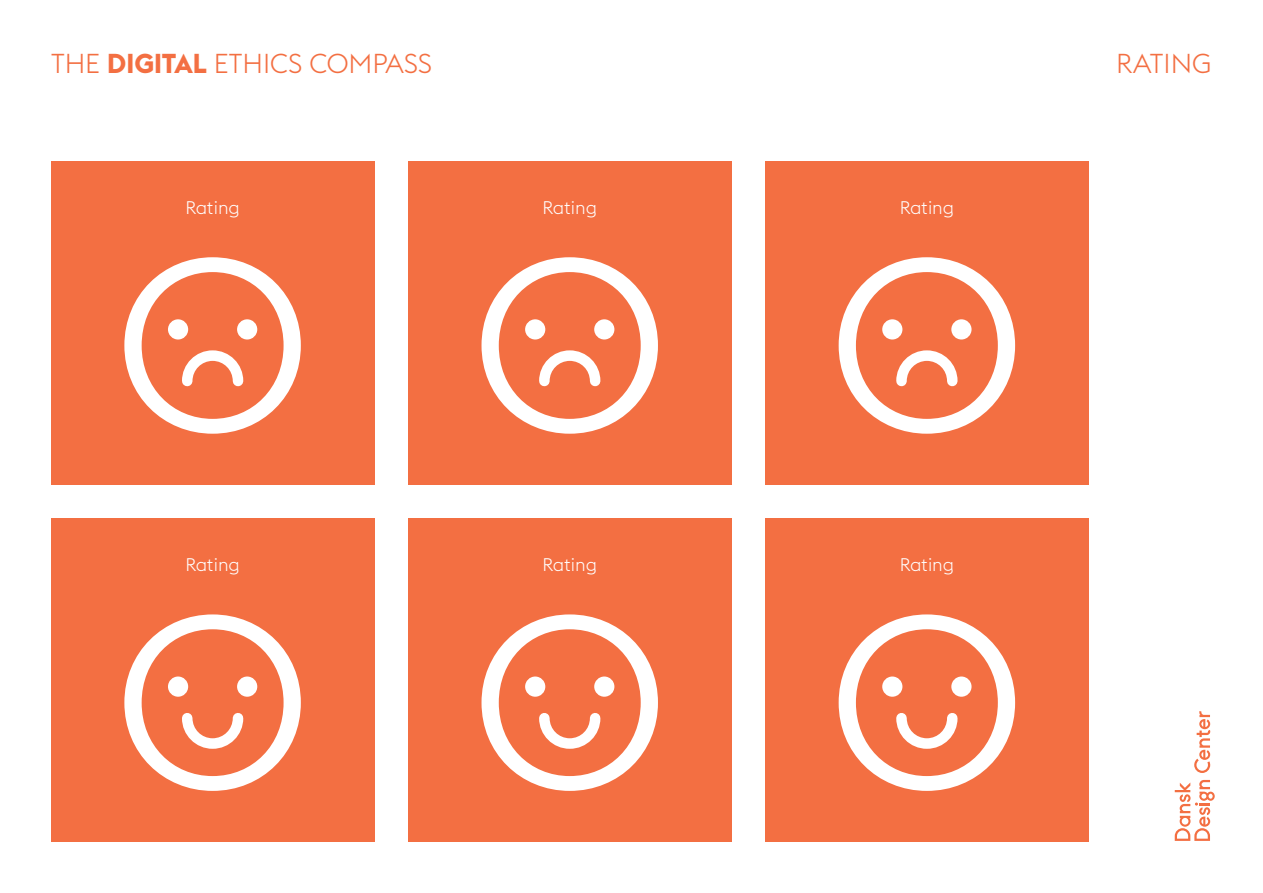
<style>
.page{position:relative;width:1263px;height:893px;background:#fff}
.page>*{position:absolute;margin:0;border:0;box-sizing:border-box;transform-origin:0 0}
.t1{font:300 243px "Euclid Flex";color:#fff}
.t2{font:300 27px "Euclid Flex";color:#f36f42}
.t3{font:300 18px "Euclid Flex";color:#fff}
.s1{font-weight:700}
</style>
<div class="page">
<svg style="left:1175px;top:780px;width:40px;height:61px"></svg>
<svg style="left:1194px;top:711px;width:16px;height:62px"></svg>
<div style="left:51px;top:162px;width:323px;height:323px;background:#f36f42"></div>
<div style="left:51px;top:519px;width:323px;height:323px;background:#f36f42"></div>
<div style="left:168px;top:676px;width:20px;height:21px;background:#fff;border-radius:50%"></div>
<div style="left:237px;top:676px;width:20px;height:21px;background:#fff;border-radius:50%"></div>
<svg style="left:182px;top:713px;width:62px;height:36px"></svg>
<div style="left:168px;top:319px;width:20px;height:20px;background:#fff;border-radius:50%"></div>
<div style="left:237px;top:319px;width:20px;height:20px;background:#fff;border-radius:50%"></div>
<svg style="left:182px;top:350px;width:62px;height:37px"></svg>
<div style="left:408px;top:162px;width:323px;height:323px;background:#f36f42"></div>
<div style="left:408px;top:519px;width:323px;height:323px;background:#f36f42"></div>
<div style="left:525px;top:676px;width:20px;height:21px;background:#fff;border-radius:50%"></div>
<div style="left:594px;top:676px;width:20px;height:21px;background:#fff;border-radius:50%"></div>
<svg style="left:539px;top:713px;width:62px;height:36px"></svg>
<div style="left:525px;top:319px;width:20px;height:20px;background:#fff;border-radius:50%"></div>
<div style="left:594px;top:319px;width:20px;height:20px;background:#fff;border-radius:50%"></div>
<svg style="left:539px;top:350px;width:62px;height:37px"></svg>
<div style="left:765px;top:162px;width:323px;height:323px;background:#f36f42"></div>
<div style="left:765px;top:519px;width:323px;height:323px;background:#f36f42"></div>
<div style="left:882px;top:676px;width:20px;height:21px;background:#fff;border-radius:50%"></div>
<div style="left:951px;top:676px;width:20px;height:21px;background:#fff;border-radius:50%"></div>
<svg style="left:896px;top:713px;width:62px;height:36px"></svg>
<div style="left:882px;top:319px;width:20px;height:20px;background:#fff;border-radius:50%"></div>
<div style="left:951px;top:319px;width:20px;height:20px;background:#fff;border-radius:50%"></div>
<svg style="left:896px;top:350px;width:62px;height:37px"></svg>
<p class="t2" style="left:51px;top:48px;width:383px">THE <span class="s1">DIGITAL</span> ETHICS COMPASS</p>
<p class="t2" style="left:1116px;top:48px;width:97px">RATING</p>
<p class="t3" style="left:185px;top:197px;width:56px">Rating</p>
<p class="t1" style="left:111px;top:206px;width:205px">0</p>
<p class="t3" style="left:185px;top:554px;width:56px">Rating</p>
<p class="t1" style="left:111px;top:563px;width:205px">0</p>
<p class="t3" style="left:542px;top:197px;width:56px">Rating</p>
<p class="t1" style="left:468px;top:206px;width:205px">0</p>
<p class="t3" style="left:542px;top:554px;width:56px">Rating</p>
<p class="t1" style="left:468px;top:563px;width:205px">0</p>
<p class="t3" style="left:900px;top:197px;width:56px">Rating</p>
<p class="t1" style="left:825px;top:206px;width:205px">0</p>
<p class="t3" style="left:900px;top:554px;width:56px">Rating</p>
<p class="t1" style="left:825px;top:563px;width:205px">0</p>
</div>
